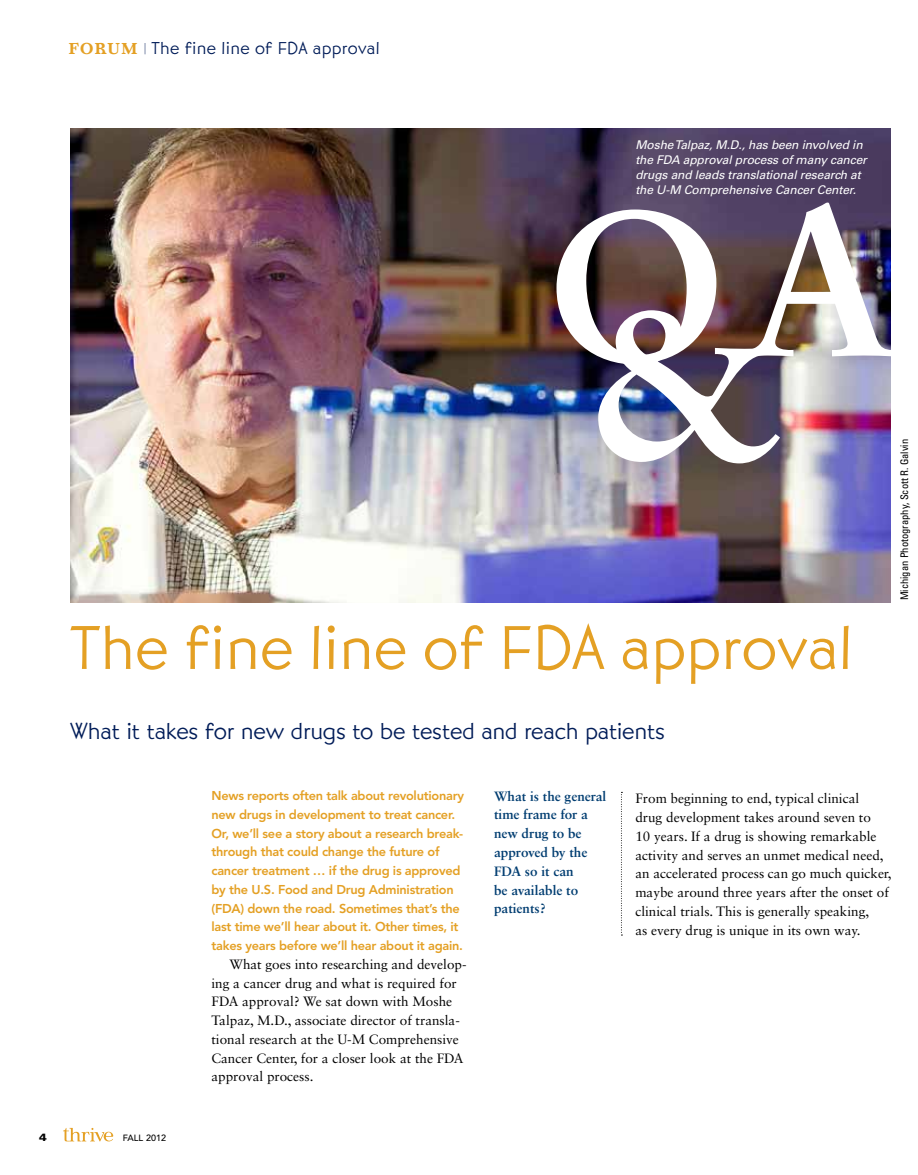
<style>
.page{position:relative;width:918px;height:1175px;background:#fff}
.page>*{position:absolute;margin:0;border:0;box-sizing:border-box;transform-origin:0 0}
.t1{font:300 64.5px "Bernhard Gothic";color:#e4a024}
.t2{font:300 24px "Bernhard Gothic";letter-spacing:-.015em;color:#001c58}
.t3{font:300 18px "Bernhard Gothic";letter-spacing:.015em;color:#001c58}
.t4{font:13.5px/18.8px "Sabon LT Std";color:#000}
.t5{font:700 13.5px/18.8px "Sabon LT Std";color:#003d71}
.t6{font:800 12.75px/18.8px "Avenir LT Std";letter-spacing:-.02em;color:#e4a024}
.t7{font:italic 12px/15px "Univers LT Std";letter-spacing:-.01em;color:#fff}
.t8{font:condensed 10.5px "Univers LT Std";color:#000}
.t9{font:900 10.5px "Univers LT Std";color:#000;scale:1.1 1}
.t10{font:500 9px "Avenir LT Std";color:#000}
.s1{font-family:"Appleyard";font-weight:500;font-size:16.5px;color:#e4a024}
.s2{font-size:13.5px}
</style>
<div class="page">
<img style="left:70px;top:128px;width:821px;height:475px">
<svg style="left:63px;top:1127px;width:50px;height:14px"></svg>
<img style="left:557px;top:203px;width:334px;height:260px">
<svg style="left:621px;top:792px;width:1px;height:143px"></svg>
<h3 class="t3" style="left:69px;top:38px;width:313px"><span class="s1">FORUM</span> <span class="s2">|</span> The fine line of FDA approval</h3>
<p class="t7" style="left:635px;top:137px;width:233px">Moshe Talpaz, M.D., has been involved in the FDA approval process of many cancer drugs and leads translational research at the U-M Comprehensive Cancer Center.</p>
<h1 class="t1" style="left:70px;top:608px;width:784px">The fine line of FDA approval</h1>
<h2 class="t2" style="left:70px;top:716px;width:596px">What it takes for new drugs to be tested and reach patients</h2>
<p class="t8" style="left:898px;top:600px;width:163px;rotate:-90deg">Michigan Photography, Scott R. Galvin</p>
<p class="t6" style="left:212px;top:786px;width:254px">News reports often talk about revolutionary new drugs in development to treat cancer.<br>Or, we’ll see a story about a research break&shy;through that could change the future of cancer treatment … if the drug is approved by the U.S. Food and Drug Administration (FDA</p>
<p class="t6" style="left:212px;top:898px;width:253px;text-indent:29px">) down the road. Sometimes that’s the last time we’ll hear about it. Other times, it takes years before we’ll hear about it again.</p>
<p class="t4" style="left:211px;top:954px;width:257px;text-indent:18px">What goes into researching and develop&shy;ing a cancer drug and what is required for FDA approval? We sat down with Moshe Talpaz, M.D., associate director of transla&shy;tional research at the U-M Comprehensive Cancer Center, for a closer look at the FDA approval process.</p>
<p class="t5" style="left:494px;top:786px;width:114px">What is the general time frame for a new drug to be approved by the<br>FDA so it can<br>be available to patients?</p>
<p class="t4" style="left:635px;top:789px;width:258px">From beginning to end, typical clinical<br>drug development takes around seven to<br>10 years. If a drug is showing remarkable activity and serves an unmet medical need, an accelerated process can go much quicker, maybe around three years after the onset of clinical trials. This is generally speaking,<br>as every drug is unique in its own way.</p>
<p class="t9" style="left:39px;top:1130px;width:9px">4</p>
<p class="t10" style="left:123px;top:1132px;width:11px">Fall</p>
<p class="t10" style="left:146px;top:1132px;width:22px">2012</p>
</div>
